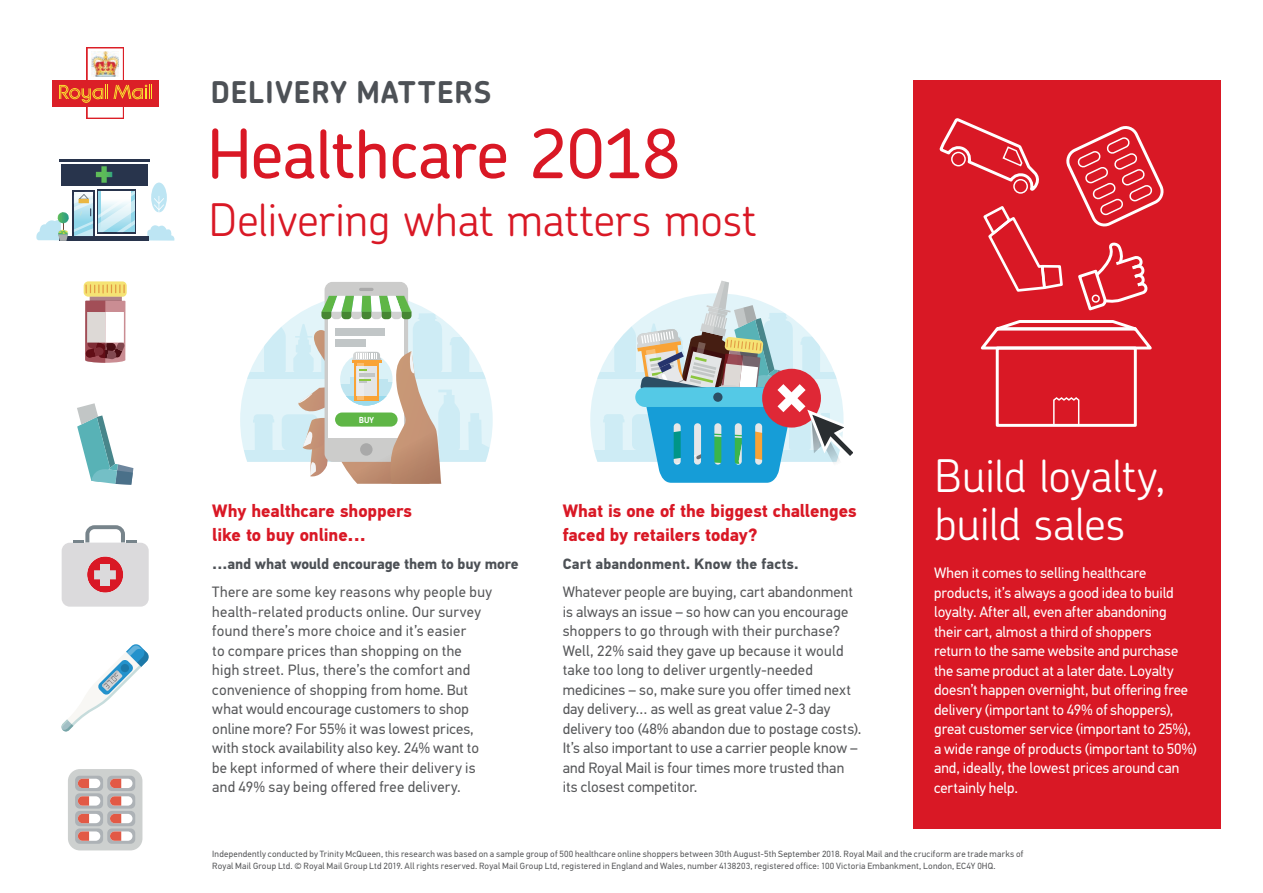
<style>
.page{position:relative;width:1263px;height:893px;background:#fff}
.page>*{position:absolute;margin:0;border:0;box-sizing:border-box;transform-origin:0 0}
.t1{font:500 67.5px "Chevin Std";letter-spacing:-.01em;color:#d91825}
.t2{font:300 45px "Chevin Std";letter-spacing:-.005em;color:#d91825}
.t3{font:300 45px/48px "Chevin Std";letter-spacing:-.01em;color:#fff}
.t4{font:700 30px "Chevin Std";letter-spacing:.03em;color:#4d5156}
.t5{font:700 18px/24px "PF Din Text Std";letter-spacing:-.005em;color:#d91825}
.t6{font:15px/19.5px "PF Din Text Std";letter-spacing:.01em;color:#57585a}
.t7{font:15px/19.5px "PF Din Text Std";letter-spacing:-.005em;color:#fff}
.t8{font:700 15px "PF Din Text Std";letter-spacing:-.005em;color:#4d5156}
.t9{font:9px/12px "PF Din Text Std";letter-spacing:.025em;color:#57585a}
.t10{font:700 8.4px "Chevin Std";color:#fff}
</style>
<div class="page">
<div style="left:913px;top:80px;width:307px;height:749px;background:#d91825"></div>
<div style="left:325px;top:282px;width:83px;height:180px;background:#cccccb;border-radius:8px"></div>
<hr style="left:359px;top:288px;width:15px;height:3px;background:#58595b;border-radius:2px">
<svg style="left:240px;top:294px;width:253px;height:190px"></svg>
<svg style="left:590px;top:281px;width:263px;height:202px"></svg>
<svg style="left:77px;top:403px;width:56px;height:82px"></svg>
<div style="left:84px;top:281px;width:43px;height:16px;background:#f5e374;border-radius:4px"></div>
<svg style="left:90px;top:297px;width:32px;height:4px"></svg>
<svg style="left:85px;top:284px;width:40px;height:10px"></svg>
<svg style="left:85px;top:301px;width:40px;height:62px"></svg>
<div style="left:105px;top:312px;width:19px;height:31px;background:#fff"></div>
<div style="left:87px;top:312px;width:18px;height:31px;background:#ddd9d6"></div>
<svg style="left:62px;top:525px;width:87px;height:82px"></svg>
<div style="left:100px;top:564px;width:10px;height:22px;background:#dbdadc"></div>
<div style="left:94px;top:570px;width:22px;height:9px;background:#dbdadc"></div>
<svg style="left:1053px;top:397px;width:27px;height:26px"></svg>
<div style="left:996px;top:347px;width:141px;height:80px;border:3px solid #fff"></div>
<svg style="left:980px;top:320px;width:172px;height:31px"></svg>
<svg style="left:939px;top:118px;width:225px;height:193px"></svg>
<div style="left:151px;top:183px;width:16px;height:29px;background:#bde5f3;border-radius:50%"></div>
<svg style="left:147px;top:196px;width:28px;height:45px"></svg>
<div style="left:60px;top:236px;width:89px;height:5px;background:#28344c"></div>
<hr style="left:97px;top:189px;width:1px;height:44px;background:#28344c">
<hr style="left:135px;top:189px;width:1px;height:44px;background:#28344c">
<hr style="left:98px;top:189px;width:37px;height:1px;background:#28344c">
<div style="left:61px;top:164px;width:86px;height:21px;background:#28344c"></div>
<svg style="left:36px;top:190px;width:99px;height:51px"></svg>
<hr style="left:59px;top:159px;width:90px;height:3px;background:#28344c">
<svg style="left:96px;top:166px;width:16px;height:17px"></svg>
<div style="left:68px;top:769px;width:74px;height:81px;background:#cdd0cf;border-radius:12px"></div>
<svg style="left:75px;top:776px;width:28px;height:15px"></svg>
<div style="left:78px;top:779px;width:22px;height:9px;background:#fff;border-radius:5px"></div>
<svg style="left:78px;top:779px;width:11px;height:9px"></svg>
<svg style="left:107px;top:776px;width:28px;height:15px"></svg>
<div style="left:110px;top:779px;width:22px;height:9px;background:#fff;border-radius:5px"></div>
<svg style="left:110px;top:779px;width:11px;height:9px"></svg>
<div style="left:75px;top:828px;width:28px;height:16px;background:#adb2b6;border-radius:5px"></div>
<div style="left:78px;top:831px;width:22px;height:10px;background:#fff;border-radius:5px"></div>
<svg style="left:78px;top:831px;width:11px;height:10px"></svg>
<div style="left:107px;top:828px;width:28px;height:16px;background:#adb2b6;border-radius:5px"></div>
<div style="left:110px;top:831px;width:22px;height:10px;background:#fff;border-radius:5px"></div>
<svg style="left:110px;top:831px;width:11px;height:10px"></svg>
<svg style="left:75px;top:811px;width:28px;height:15px"></svg>
<div style="left:78px;top:814px;width:22px;height:9px;background:#fff;border-radius:5px"></div>
<svg style="left:78px;top:814px;width:11px;height:9px"></svg>
<svg style="left:107px;top:811px;width:28px;height:15px"></svg>
<div style="left:110px;top:814px;width:22px;height:9px;background:#fff;border-radius:5px"></div>
<svg style="left:110px;top:814px;width:11px;height:9px"></svg>
<div style="left:75px;top:793px;width:28px;height:16px;background:#adb2b6;border-radius:5px"></div>
<div style="left:78px;top:796px;width:22px;height:10px;background:#fff;border-radius:5px"></div>
<svg style="left:78px;top:796px;width:11px;height:10px"></svg>
<div style="left:107px;top:793px;width:28px;height:16px;background:#adb2b6;border-radius:5px"></div>
<div style="left:110px;top:796px;width:22px;height:10px;background:#fff;border-radius:5px"></div>
<svg style="left:110px;top:796px;width:11px;height:10px"></svg>
<svg style="left:61px;top:644px;width:88px;height:87px"></svg>
<svg style="left:87px;top:47px;width:37px;height:72px"></svg>
<div style="left:88px;top:48px;width:35px;height:70px;background:#fff"></div>
<div style="left:52px;top:80px;width:106px;height:26px;background:#db1f27"></div>
<svg style="left:114px;top:85px;width:38px;height:14px"></svg>
<svg style="left:59px;top:85px;width:49px;height:18px"></svg>
<img style="left:92px;top:52px;width:27px;height:24px">
<h3 class="t4" style="left:210px;top:72px;width:282px">DELIVERY MATTERS</h3>
<h1 class="t1" style="left:207px;top:109px;width:475px">Healthcare 2018</h1>
<h2 class="t2" style="left:208px;top:189px;width:549px">Delivering what matters most</h2>
<p class="t10" style="left:359px;top:414px;width:17px">BUY</p>
<p class="t5" style="left:212px;top:500px;width:201px">Why healthcare shoppers like to buy online…</p>
<p class="t8" style="left:212px;top:555px;width:308px">…and what would encourage them to buy more</p>
<p class="t6" style="left:212px;top:583px;width:281px">There are some key reasons why people buy health-related products online. Our survey found there’s more choice and it’s easier<br>to compare prices than shopping on the high street. Plus, there’s the comfort and convenience of shopping from home. But what would encourage customers to shop online more? For 55% it was lowest prices, with stock availability also key. 24% want to be kept informed of where their delivery is and 49% say being offered free delivery.</p>
<p class="t5" style="left:563px;top:500px;width:295px">What is one of the biggest challenges faced by retailers today?</p>
<p class="t8" style="left:563px;top:555px;width:237px">Cart abandonment. Know the facts.</p>
<p class="t6" style="left:563px;top:583px;width:300px">Whatever people are buying, cart abandonment is always an issue – so how can you encourage shoppers to go through with their purchase?<br>Well, 22% said they gave up because it would take too long to deliver urgently-needed medicines – so, make sure you offer timed next day delivery… as well as great value 2-3 day delivery too (48% abandon due to postage costs).<br>It’s also important to use a carrier people know – and Royal Mail is four times more trusted than its closest competitor.</p>
<h2 class="t3" style="left:934px;top:450px;width:233px">Build loyalty, build sales</h2>
<p class="t7" style="left:934px;top:563px;width:264px">When it comes to selling healthcare products, it’s always a good idea to build loyalty. After all, even after abandoning their cart, almost a third of shoppers<br>return to the same website and purchase the same product at a later date. Loyalty doesn’t happen overnight, but offering free delivery (important to 49% of shoppers), great customer service (important to 25%), a wide range of products (important to 50%) and, ideally, the lowest prices around can certainly help.</p>
<p class="t9" style="left:212px;top:848px;width:813px">Independently conducted by Trinity McQueen, this research was based on a sample group of 500 healthcare online shoppers between 30th August-5th September 2018. Royal Mail and the cruciform are trade marks of<br>Royal Mail Group Ltd. © Royal Mail Group Ltd 2019. All rights reserved. Royal Mail Group Ltd, registered in England and Wales, number 4138203, registered office: 100 Victoria Embankment, London, EC4Y 0HQ.</p>
</div>
